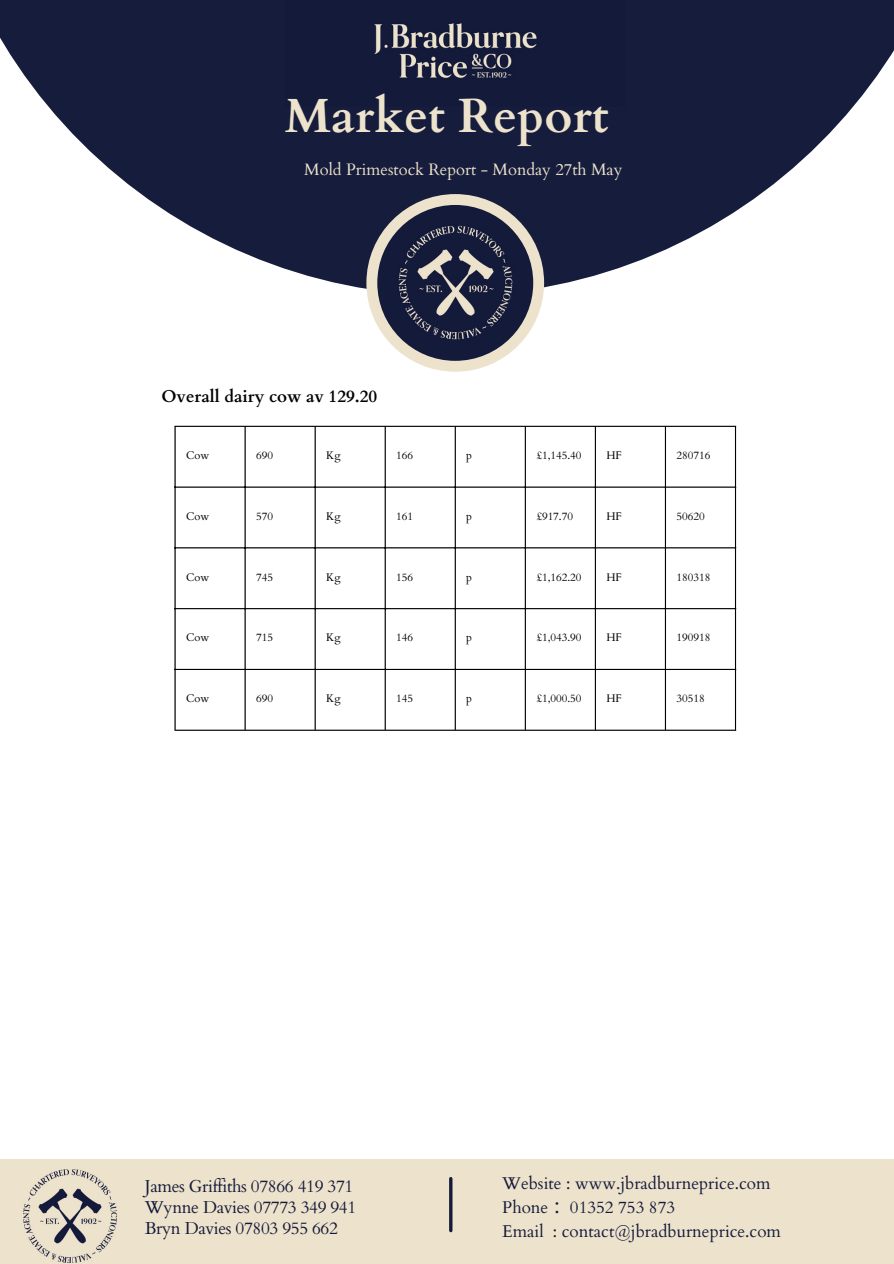
<style>
.page{position:relative;width:894px;height:1264px;background:#fff}
.page>*{position:absolute;margin:0;border:0;box-sizing:border-box;transform-origin:0 0}
.t1{font:700 48px "Cardo";color:#ede2cc}
.t2{font:17.25px "Cardo";letter-spacing:-.02em;color:#141a3a}
.t3{font:17.1px "Cardo";color:#141a3a}
.t4{font:700 17.1px "Cardo";color:#000}
.t5{font:16.5px "Cardo";color:#ede2cc}
.t6{font:11.1px "Cardo";color:#000}
.s1{font-family:"Noto Sans CJ Ksc"}
</style>
<div class="page">
<svg style="left:0;top:0;width:893px;height:295px;fill:#161c3c"></svg>
<svg style="left:366px;top:194px;width:178px;height:178px;background:#e8dec9"></svg>
<img style="left:377px;top:205px;width:156px;height:156px;border-radius:50%">
<div style="left:0;top:1159px;width:893px;height:104px;background:#ede2cc"></div>
<hr style="left:449px;top:1178px;width:3px;height:52px;background:#141a3a">
<img style="left:23px;top:1169px;width:94px;height:94px">
<img style="left:285px;top:0;width:340px;height:106px">
<hr style="left:174px;top:427px;width:1px;height:302px;background:#000">
<hr style="left:244px;top:427px;width:1px;height:302px;background:#000">
<hr style="left:314px;top:427px;width:1px;height:302px;background:#000">
<hr style="left:384px;top:427px;width:1px;height:302px;background:#000">
<hr style="left:454px;top:427px;width:1px;height:302px;background:#000">
<hr style="left:524px;top:427px;width:1px;height:302px;background:#000">
<hr style="left:594px;top:427px;width:1px;height:302px;background:#000">
<hr style="left:664px;top:427px;width:1px;height:302px;background:#000">
<hr style="left:734px;top:427px;width:1px;height:302px;background:#000">
<hr style="left:174px;top:426px;width:561px;height:1px;background:#000">
<hr style="left:174px;top:486px;width:561px;height:1px;background:#000">
<hr style="left:174px;top:547px;width:561px;height:1px;background:#000">
<hr style="left:174px;top:608px;width:561px;height:1px;background:#000">
<hr style="left:174px;top:669px;width:561px;height:1px;background:#000">
<hr style="left:174px;top:729px;width:561px;height:1px;background:#000">
<p class="t1" style="left:284px;top:84px;width:325px">Market Report</p>
<p class="t5" style="left:304px;top:158px;width:319px">Mold Primestock Report - Monday 27th May</p>
<p class="t4" style="left:161px;top:384px;width:217px">Overall dairy cow av 129.20</p>
<p class="t6" style="left:186px;top:448px;width:25px">Cow</p>
<h2 class="t6" style="left:256px;top:448px;width:18px">690</h2>
<p class="t6" style="left:326px;top:448px;width:16px">Kg</p>
<p class="t6" style="left:396px;top:448px;width:18px">166</p>
<p class="t6" style="left:466px;top:448px;width:7px">p</p>
<p class="t6" style="left:536px;top:448px;width:47px">£1,145.40</p>
<p class="t6" style="left:606px;top:448px;width:17px">HF</p>
<p class="t6" style="left:676px;top:448px;width:35px">280716</p>
<p class="t6" style="left:186px;top:509px;width:25px">Cow</p>
<p class="t6" style="left:256px;top:509px;width:18px">570</p>
<p class="t6" style="left:326px;top:509px;width:16px">Kg</p>
<p class="t6" style="left:396px;top:509px;width:18px">161</p>
<p class="t6" style="left:466px;top:509px;width:7px">p</p>
<p class="t6" style="left:536px;top:509px;width:38px">£917.70</p>
<p class="t6" style="left:606px;top:509px;width:17px">HF</p>
<p class="t6" style="left:676px;top:509px;width:30px">50620</p>
<p class="t6" style="left:186px;top:569px;width:25px">Cow</p>
<p class="t6" style="left:256px;top:569px;width:18px">745</p>
<p class="t6" style="left:326px;top:569px;width:16px">Kg</p>
<p class="t6" style="left:396px;top:569px;width:18px">156</p>
<p class="t6" style="left:466px;top:569px;width:7px">p</p>
<p class="t6" style="left:536px;top:569px;width:47px">£1,162.20</p>
<p class="t6" style="left:606px;top:569px;width:17px">HF</p>
<p class="t6" style="left:676px;top:569px;width:35px">180318</p>
<p class="t6" style="left:186px;top:630px;width:25px">Cow</p>
<p class="t6" style="left:256px;top:630px;width:18px">715</p>
<p class="t6" style="left:326px;top:630px;width:16px">Kg</p>
<p class="t6" style="left:396px;top:630px;width:18px">146</p>
<p class="t6" style="left:466px;top:630px;width:7px">p</p>
<p class="t6" style="left:536px;top:630px;width:47px">£1,043.90</p>
<p class="t6" style="left:606px;top:630px;width:17px">HF</p>
<p class="t6" style="left:676px;top:630px;width:35px">190918</p>
<p class="t6" style="left:186px;top:691px;width:25px">Cow</p>
<p class="t6" style="left:256px;top:691px;width:18px">690</p>
<p class="t6" style="left:326px;top:691px;width:16px">Kg</p>
<p class="t6" style="left:396px;top:691px;width:18px">145</p>
<p class="t6" style="left:466px;top:691px;width:7px">p</p>
<p class="t6" style="left:536px;top:691px;width:47px">£1,000.50</p>
<p class="t6" style="left:606px;top:691px;width:17px">HF</p>
<p class="t6" style="left:676px;top:691px;width:30px">30518</p>
<p class="t2" style="left:145px;top:1174px;width:210px">James Griffiths 07866 419 371</p>
<p class="t2" style="left:145px;top:1195px;width:213px">Wynne Davies 07773 349 941</p>
<p class="t2" style="left:145px;top:1217px;width:194px">Bryn Davies 07803 955 662</p>
<p class="t3" style="left:502px;top:1172px;width:270px">Website : www.jbradburneprice.com</p>
<p class="t3" style="left:502px;top:1195px;width:174px">Phone <span class="s1">：</span>01352 753 873</p>
<p class="t3" style="left:502px;top:1219px;width:280px">Email : contact@jbradburneprice.com</p>
</div>
